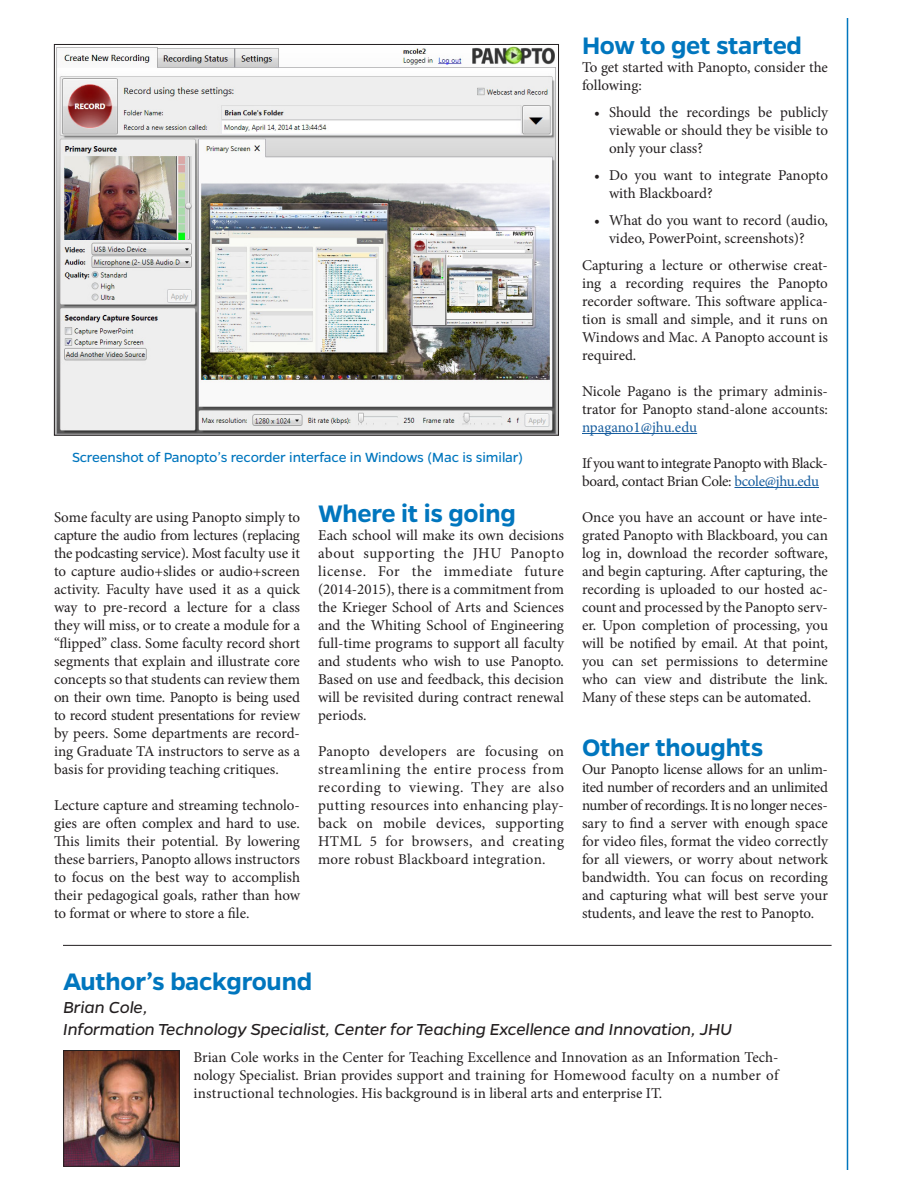
<style>
.page{position:relative;width:918px;height:1188px;background:#fff}
.page>*{position:absolute;margin:0;border:0;box-sizing:border-box;transform-origin:0 0}
.Heading_1{font:600 27px "Gentona";letter-spacing:-.01em;color:#0076be}
.Authors__Background{font:italic 18px "Gentona";letter-spacing:-.01em;color:#231f20}
.t1{font:15px/18px "Minion Pro";letter-spacing:-.005em;color:#231f20;text-align:justify}
.t2{font:15px/18px "Minion Pro";letter-spacing:-.025em;color:#231f20}
.Img_Caption{font:15px "Gentona";letter-spacing:-.01em;color:#0076be}
.s1{color:#175d9e}
</style>
<div class="page">
<hr style="left:847px;top:18px;width:1px;height:1152px;background:#0076be">
<img style="left:56px;top:46px;width:501px;height:388px">
<hr style="left:582px;top:433px;width:115px;height:1px;background:#175d9e">
<hr style="left:734px;top:487px;width:85px;height:1px;background:#175d9e">
<hr style="left:63px;top:945px;width:769px;height:1px;background:#231f20">
<img style="left:65px;top:1052px;width:113px;height:113px">
<div style="left:63px;top:1050px;width:117px;height:117px;border:1px solid #231f20"></div>
<p class="Img_Caption" style="left:72px;top:449px;width:453px">Screenshot of Panopto’s recorder interface in Windows (Mac is similar)</p>
<p class="t1" style="left:54px;top:508px;width:248px">Some faculty are using Panopto simply to capture the audio from lectures (replacing the podcasting service). Most faculty use it to capture audio+slides or audio+screen activity. Faculty have used it as a quick way to pre-record a lecture for a class they will miss, or to create a module for a “flipped” class. Some faculty record short segments that explain and illustrate core concepts so that students can review them on their own time. Panopto is being used to record student presentations for review by peers. Some departments are record&shy;ing Graduate TA instructors to serve as a basis for providing teaching critiques.</p>
<p class="t1" style="left:54px;top:796px;width:248px">Lecture capture and streaming technolo&shy;gies are often complex and hard to use.<br>This limits their potential. By lowering these barriers, Panopto allows instructors to focus on the best way to accomplish their pedagogical goals, rather than how to format or where to store a file.</p>
<h1 class="Heading_1" style="left:318px;top:498px;width:199px">Where it is going</h1>
<p class="t1" style="left:318px;top:526px;width:248px">Each school will make its own decisions about supporting the JHU Panopto license. For the immediate future (2014-2015), there is a commitment from the Krieger School of Arts and Sciences and the Whiting School of Engineering full-time programs to support all faculty and students who wish to use Panopto.<br>Based on use and feedback, this decision will be revisited during contract renewal periods.</p>
<p class="t1" style="left:318px;top:742px;width:248px">Panopto developers are focusing on streamlining the entire process from recording to viewing. They are also putting resources into enhancing play&shy;back on mobile devices, supporting HTML 5 for browsers, and creating more robust Blackboard integration.</p>
<h1 class="Heading_1" style="left:582px;top:30px;width:221px">How to get started</h1>
<p class="t1" style="left:582px;top:58px;width:248px">To get started with Panopto, consider the following:</p>
<p class="t1" style="left:609px;top:103px;width:221px;text-indent:-15px">• Should the recordings be publicly viewable or should they be visible to only your class?</p>
<p class="t1" style="left:609px;top:166px;width:221px;text-indent:-15px">• Do you want to integrate Panopto with Blackboard?</p>
<p class="t1" style="left:594px;top:211px;width:235px;text-align:center">• What do you want to record (audio, video, PowerPoint, screenshots)?</p>
<p class="t1" style="left:582px;top:256px;width:247px">Capturing a lecture or otherwise creat&shy;ing a recording requires the Panopto recorder software. This software applica&shy;tion is small and simple, and it runs on Windows and Mac. A Panopto account is required.</p>
<p class="t1" style="left:582px;top:382px;width:248px">Nicole Pagano is the primary adminis&shy;trator for Panopto stand-alone accounts: <span class="s1">npagano1@jhu.edu</span></p>
<p class="t2" style="left:582px;top:454px;width:247px">If you want to integrate Panopto with Black&shy;board, contact Brian Cole: <span class="s1">bcole@jhu.edu</span></p>
<p class="t1" style="left:582px;top:508px;width:248px">Once you have an account or have inte&shy;grated Panopto with Blackboard, you can log in, download the recorder software, and begin capturing. After capturing, the recording is uploaded to our hosted ac&shy;count and processed by the Panopto serv&shy;er. Upon completion of processing, you will be notified by email. At that point, you can set permissions to determine who can view and distribute the link.<br>Many of these steps can be automated.</p>
<h1 class="Heading_1" style="left:582px;top:732px;width:183px">Other thoughts</h1>
<p class="t1" style="left:582px;top:760px;width:248px">Our Panopto license allows for an unlim&shy;ited number of recorders and an unlimited number of recordings. It is no longer neces&shy;sary to find a server with enough space for video files, format the video correctly for all viewers, or worry about network bandwidth. You can focus on recording and capturing what will best serve your students, and leave the rest to Panopto.</p>
<h1 class="Heading_1" style="left:63px;top:966px;width:251px">Author’s background</h1>
<p class="Authors__Background" style="left:63px;top:997px;width:86px">Brian Cole,</p>
<p class="Authors__Background" style="left:63px;top:1019px;width:671px">Information Technology Specialist, Center for Teaching Excellence and Innovation, JHU</p>
<p class="t1" style="left:194px;top:1048px;width:586px">Brian Cole works in the Center for Teaching Excellence and Innovation as an Information Tech&shy;nology Specialist. Brian provides support and training for Homewood faculty on a number of instructional technologies. His background is in liberal arts and enterprise IT.</p>
</div>
